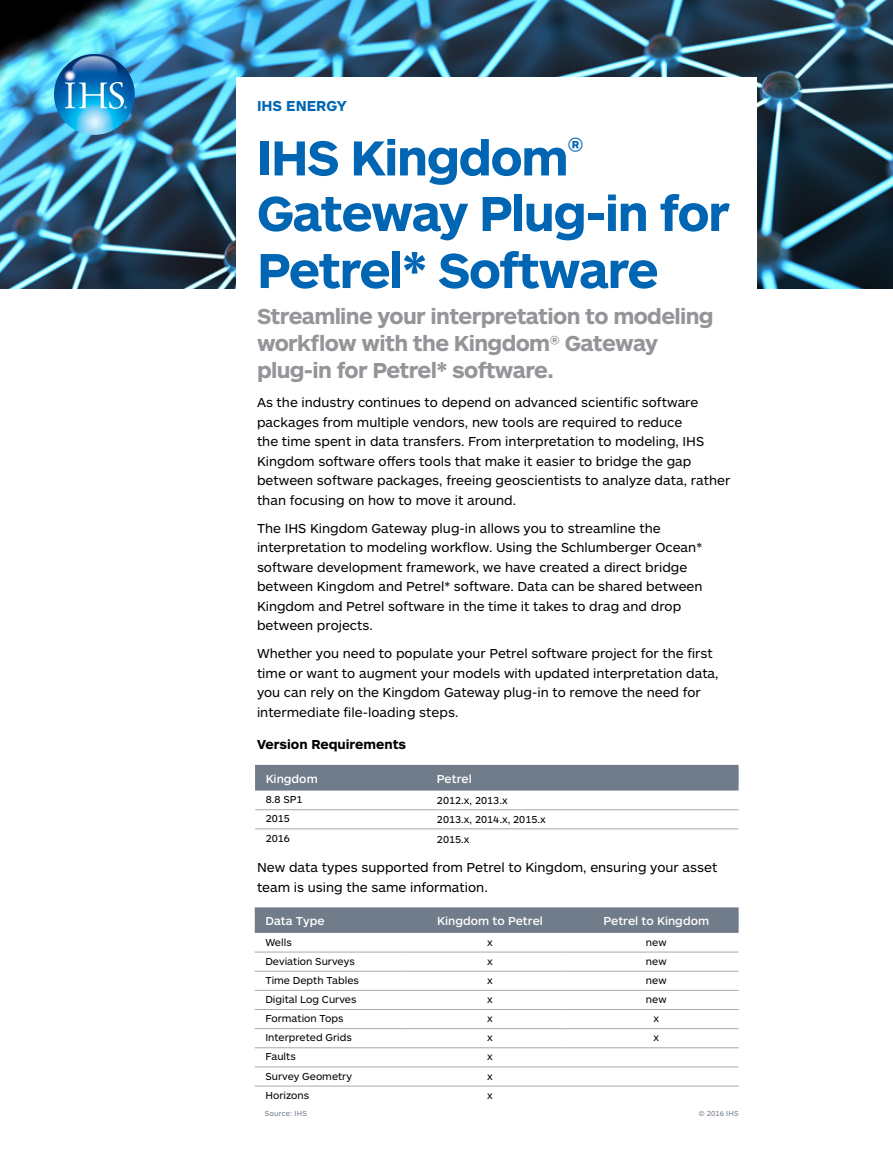
<style>
.page{position:relative;width:893px;height:1170px;background:#fff}
.page>*{position:absolute;margin:0;border:0;box-sizing:border-box;transform-origin:0 0}
.t1{font:700 51px/56.2px "ARS Maquette Pro";letter-spacing:-.03em;color:#0066b3}
.t2{font:700 22.5px/27px "ARS Maquette Pro";letter-spacing:-.03em;color:#939598}
.t3{font:700 15px "ARS Maquette Pro";color:#0066b3}
.t4{font:13.5px/19.5px "ARS Maquette Pro";color:#000}
.t5{font:700 13.5px "ARS Maquette Pro";color:#000}
.t6{font:500 12px "ARS Maquette Pro";color:#fff}
.t7{font:10.5px "ARS Maquette Pro";color:#000}
.t8{font:7.5px "ARS Maquette Pro";letter-spacing:.02em;color:#707c8a}
</style>
<div class="page">
<img style="left:0;top:0;width:893px;height:288px">
<div style="left:237px;top:78px;width:520px;height:1037px;background:#fff"></div>
<img style="left:54px;top:54px;width:81px;height:81px;border-radius:40px">
<img style="left:65px;top:82px;width:59px;height:27px">
<div style="left:255px;top:907px;width:484px;height:25px;background:#707c8a"></div>
<hr style="left:255px;top:951px;width:151px;height:1px;background:#a1abb2">
<hr style="left:406px;top:951px;width:162px;height:1px;background:#a1abb2">
<hr style="left:568px;top:951px;width:171px;height:1px;background:#a1abb2">
<hr style="left:255px;top:970px;width:151px;height:1px;background:#a1abb2">
<hr style="left:406px;top:970px;width:162px;height:1px;background:#a1abb2">
<hr style="left:568px;top:970px;width:171px;height:1px;background:#a1abb2">
<hr style="left:255px;top:989px;width:151px;height:1px;background:#a1abb2">
<hr style="left:406px;top:989px;width:162px;height:1px;background:#a1abb2">
<hr style="left:568px;top:989px;width:171px;height:1px;background:#a1abb2">
<hr style="left:255px;top:1009px;width:151px;height:1px;background:#a1abb2">
<hr style="left:406px;top:1009px;width:162px;height:1px;background:#a1abb2">
<hr style="left:568px;top:1009px;width:171px;height:1px;background:#a1abb2">
<hr style="left:255px;top:1028px;width:151px;height:1px;background:#a1abb2">
<hr style="left:406px;top:1028px;width:162px;height:1px;background:#a1abb2">
<hr style="left:568px;top:1028px;width:171px;height:1px;background:#a1abb2">
<hr style="left:255px;top:1047px;width:151px;height:1px;background:#a1abb2">
<hr style="left:406px;top:1047px;width:162px;height:1px;background:#a1abb2">
<hr style="left:568px;top:1047px;width:171px;height:1px;background:#a1abb2">
<hr style="left:255px;top:1066px;width:151px;height:1px;background:#a1abb2">
<hr style="left:406px;top:1066px;width:162px;height:1px;background:#a1abb2">
<hr style="left:568px;top:1066px;width:171px;height:1px;background:#a1abb2">
<hr style="left:255px;top:1085px;width:151px;height:1px;background:#a1abb2">
<hr style="left:406px;top:1085px;width:162px;height:1px;background:#a1abb2">
<hr style="left:568px;top:1085px;width:171px;height:1px;background:#a1abb2">
<div style="left:255px;top:764px;width:484px;height:26px;background:#707c8a"></div>
<hr style="left:255px;top:809px;width:176px;height:1px;background:#a1abb2">
<hr style="left:431px;top:809px;width:308px;height:1px;background:#a1abb2">
<hr style="left:255px;top:828px;width:176px;height:1px;background:#a1abb2">
<hr style="left:431px;top:828px;width:308px;height:1px;background:#a1abb2">
<p class="t3" style="left:257px;top:96px;width:92px">IHS ENERGY</p>
<h1 class="t1" style="left:257px;top:127px;width:474px">IHS Kingdom<sup>®<br></sup>Gateway Plug-in for<br>Petrel* Software</h1>
<h2 class="t2" style="left:257px;top:301px;width:458px">Streamline your interpretation to modeling workflow with the Kingdom® Gateway plug-in for Petrel* software.</h2>
<p class="t4" style="left:257px;top:392px;width:475px">As the industry continues to depend on advanced scientific software packages from multiple vendors, new tools are required to reduce<br>the time spent in data transfers. From interpretation to modeling, IHS Kingdom software offers tools that make it easier to bridge the gap between software packages, freeing geoscientists to analyze data, rather than focusing on how to move it around.</p>
<p class="t4" style="left:257px;top:517px;width:447px">The IHS Kingdom Gateway plug-in allows you to streamline the interpretation to modeling workflow. Using the Schlumberger Ocean* software development framework, we have created a direct bridge between Kingdom and Petrel* software. Data can be shared between Kingdom and Petrel software in the time it takes to drag and drop between projects.</p>
<p class="t4" style="left:257px;top:643px;width:463px">Whether you need to populate your Petrel software project for the first time or want to augment your models with updated interpretation data, you can rely on the Kingdom Gateway plug-in to remove the need for intermediate file-loading steps.</p>
<p class="t5" style="left:257px;top:735px;width:151px">Version Requirements</p>
<p class="t6" style="left:266px;top:770px;width:54px">Kingdom</p>
<p class="t6" style="left:437px;top:770px;width:36px">Petrel</p>
<p class="t7" style="left:266px;top:792px;width:38px">8.8 SP1</p>
<p class="t7" style="left:437px;top:793px;width:72px">2012.x, 2013.x</p>
<p class="t7" style="left:266px;top:811px;width:26px">2015</p>
<p class="t7" style="left:437px;top:813px;width:110px">2013.x, 2014.x, 2015.x</p>
<p class="t7" style="left:266px;top:831px;width:26px">2016</p>
<p class="t7" style="left:437px;top:832px;width:34px">2015.x</p>
<p class="t4" style="left:257px;top:856px;width:462px">New data types supported from Petrel to Kingdom, ensuring your asset team is using the same information.</p>
<p class="t6" style="left:265px;top:912px;width:61px">Data Type</p>
<p class="t6" style="left:437px;top:912px;width:107px">Kingdom to Petrel</p>
<p class="t6" style="left:603px;top:912px;width:107px">Petrel to Kingdom</p>
<p class="t7" style="left:265px;top:935px;width:28px">Wells</p>
<p class="t7" style="left:487px;top:935px;width:7px">x</p>
<p class="t7" style="left:646px;top:935px;width:22px">new</p>
<p class="t7" style="left:265px;top:954px;width:91px">Deviation Surveys</p>
<p class="t7" style="left:487px;top:954px;width:7px">x</p>
<p class="t7" style="left:646px;top:954px;width:22px">new</p>
<p class="t7" style="left:265px;top:973px;width:95px">Time Depth Tables</p>
<p class="t7" style="left:487px;top:973px;width:7px">x</p>
<p class="t7" style="left:646px;top:973px;width:22px">new</p>
<p class="t7" style="left:265px;top:992px;width:93px">Digital Log Curves</p>
<p class="t7" style="left:487px;top:992px;width:7px">x</p>
<p class="t7" style="left:646px;top:992px;width:22px">new</p>
<p class="t7" style="left:265px;top:1011px;width:80px">Formation Tops</p>
<p class="t7" style="left:487px;top:1011px;width:7px">x</p>
<p class="t7" style="left:653px;top:1011px;width:7px">x</p>
<p class="t7" style="left:265px;top:1030px;width:88px">Interpreted Grids</p>
<p class="t7" style="left:487px;top:1030px;width:7px">x</p>
<p class="t7" style="left:653px;top:1030px;width:7px">x</p>
<p class="t7" style="left:265px;top:1049px;width:32px">Faults</p>
<p class="t7" style="left:487px;top:1049px;width:7px">x</p>
<p class="t7" style="left:265px;top:1069px;width:88px">Survey Geometry</p>
<p class="t7" style="left:487px;top:1069px;width:7px">x</p>
<p class="t7" style="left:265px;top:1088px;width:45px">Horizons</p>
<p class="t7" style="left:487px;top:1088px;width:7px">x</p>
<p class="t8" style="left:265px;top:1108px;width:44px">Source: IHS</p>
<p class="t8" style="left:699px;top:1108px;width:41px">© 2016 IHS</p>
</div>
